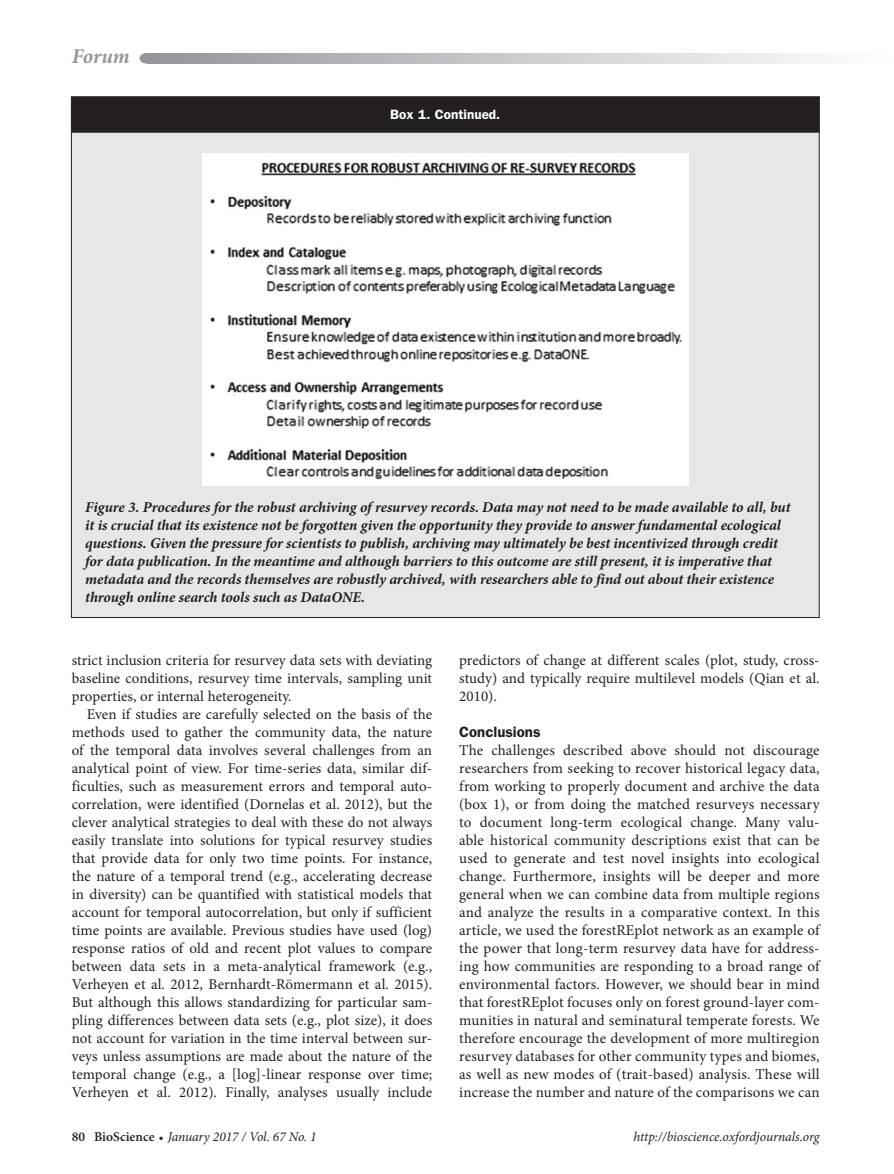
<style>
.page{position:relative;width:894px;height:1174px;background:#fff}
.page>*{position:absolute;margin:0;border:0;box-sizing:border-box;transform-origin:0 0}
.t1{font:italic 700 21px "Minion Pro";letter-spacing:-.005em;color:#939598}
.Para{font:15px/18px "Minion Pro";color:#231f20;text-align:justify}
.ParaFL{font:15px/18px "Minion Pro";letter-spacing:.01em;color:#231f20;text-align:justify}
.FigCaption{font:italic 700 15px/18px "Minion Pro";letter-spacing:-.005em;color:#231f20}
.t2{font:600 15px "ITC Franklin Gothic Std";color:#231f20}
.t3{font:italic 13.5px "Minion Pro";letter-spacing:-.005em;color:#231f20}
.BoxHead{font:600 13.5px "ITC Franklin Gothic Std";color:#fff}
.s1{font-weight:600;font-style:normal}
.s2{font-weight:600;font-style:normal;font-size:12px}
</style>
<div class="page">
<svg style="left:149px;top:53px;width:663px;height:11px;background:#c5c6c8"></svg>
<div style="left:139px;top:53px;width:14px;height:11px;background:#939598;border-radius:50%"></div>
<div style="left:71px;top:97px;width:747px;height:520px;background:#e6e7e9"></div>
<div style="left:71px;top:97px;width:748px;height:36px;background:#231f20"></div>
<img style="left:202px;top:153px;width:486px;height:333px">
<h1 class="t1" style="left:72px;top:41px;width:59px">Forum</h1>
<p class="BoxHead" style="left:390px;top:107px;width:111px">Box 1. Continued.</p>
<p class="FigCaption" style="left:85px;top:498px;width:706px">Figure 3. Procedures for the robust archiving of resurvey records. Data may not need to be made available to all, but it is crucial that its existence not be forgotten given the opportunity they provide to answer fundamental ecological questions. Given the pressure for scientists to publish, archiving may ultimately be best incentivized through credit for data publication. In the meantime and although barriers to this outcome are still present, it is imperative that metadata and the records themselves are robustly archived, with researchers able to find out about their existence through online search tools such as DataONE.</p>
<p class="Para" style="left:72px;top:651px;width:361px">strict inclusion criteria for resurvey data sets with deviating baseline conditions, resurvey time intervals, sampling unit properties, or internal heterogeneity.</p>
<p class="Para" style="left:72px;top:705px;width:362px;text-indent:15px">Even if studies are carefully selected on the basis of the methods used to gather the community data, the nature of the temporal data involves several challenges from an analytical point of view. For time-series data, similar dif&shy;ficulties, such as measurement errors and temporal auto&shy;correlation, were identified (Dornelas et al. 2012), but the clever analytical strategies to deal with these do not always easily translate into solutions for typical resurvey studies that provide data for only two time points. For instance, the nature of a temporal trend (e.g., accelerating decrease in diversity) can be quantified with statistical models that account for temporal autocorrelation, but only if sufficient time points are available. Previous studies have used (log) response ratios of old and recent plot values to compare between data sets in a meta-analytical framework (e.g., Verheyen et al. 2012, Bernhardt-Römermann et al. 2015).<br>But although this allows standardizing for particular sam&shy;pling differences between data sets (e.g., plot size), it does not account for variation in the time interval between sur&shy;veys unless assumptions are made about the nature of the temporal change (e.g., a [log]-linear response over time; Verheyen et al. 2012). Finally, analyses usually include</p>
<p class="Para" style="left:459px;top:651px;width:362px">predictors of change at different scales (plot, study, cross&shy;study) and typically require multilevel models (Qian et al.<br>2010).</p>
<h1 class="t2" style="left:459px;top:723px;width:83px">Conclusions</h1>
<p class="ParaFL" style="left:459px;top:741px;width:362px">The challenges described above should not discourage researchers from seeking to recover historical legacy data, from working to properly document and archive the data (box 1), or from doing the matched resurveys necessary to document long-term ecological change. Many valu&shy;able historical community descriptions exist that can be used to generate and test novel insights into ecological change. Furthermore, insights will be deeper and more general when we can combine data from multiple regions and analyze the results in a comparative context. In this article, we used the forestREplot network as an example of the power that long-term resurvey data have for address&shy;ing how communities are responding to a broad range of environmental factors. However, we should bear in mind that forestREplot focuses only on forest ground-layer com&shy;munities in natural and seminatural temperate forests. We therefore encourage the development of more multiregion resurvey databases for other community types and biomes, as well as new modes of (trait-based) analysis. These will increase the number and nature of the comparisons we can</p>
<p class="t3" style="left:72px;top:1128px;width:246px"><span class="s1">80 BioScience</span> <span class="s2">•</span> January 2017 / Vol. 67 No. 1</p>
<p class="t3" style="left:633px;top:1128px;width:187px">http://bioscience.oxfordjournals.org</p>
</div>
